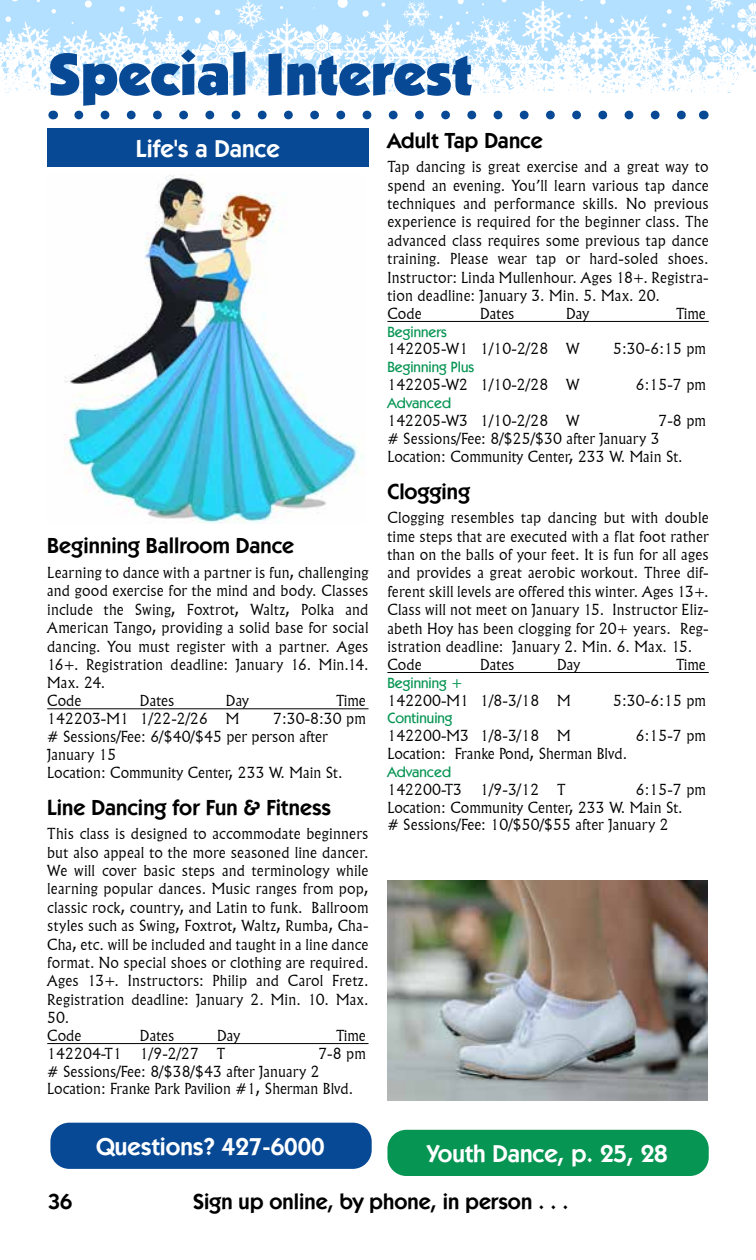
<style>
.page{position:relative;width:756px;height:1260px;background:#fff}
.page>*{position:absolute;margin:0;border:0;box-sizing:border-box;transform-origin:0 0}
.t1{font:900 59.5px "Kabel IT Cby BT";letter-spacing:-.005em;color:#074995}
.t2{font:600 24.5px "Kabel IT Cby BT";color:#fff}
.t3{font:600 21.88px "Kabel IT Cby BT";letter-spacing:.005em;color:#000}
.t4{font:300 14.88px/18.4px "Flareserif 821 BT";letter-spacing:.01em;color:#000}
.t5{font:500 14.88px "Kabel IT Cby BT";color:#079553}
</style>
<div class="page">
<div style="left:0;top:0;width:756px;height:134px;background:#b4e0ff"></div>
<svg style="left:0;top:12px;width:756px;height:122px;fill:#fff"></svg>
<svg style="left:235px;top:0;width:30px;height:30px"></svg>
<svg style="left:402px;top:1px;width:30px;height:26px"></svg>
<svg style="left:132px;top:5px;width:31px;height:31px"></svg>
<svg style="left:119px;top:6px;width:6px;height:6px"></svg>
<div style="left:85px;top:1px;width:7px;height:7px;background:#fff;border-radius:50%"></div>
<svg style="left:51px;top:9px;width:5px;height:5px"></svg>
<svg style="left:195px;top:18px;width:6px;height:5px"></svg>
<svg style="left:178px;top:16px;width:5px;height:5px"></svg>
<svg style="left:215px;top:10px;width:5px;height:5px"></svg>
<svg style="left:338px;top:0;width:10px;height:8px"></svg>
<svg style="left:381px;top:3px;width:4px;height:4px"></svg>
<div style="left:362px;top:11px;width:7px;height:6px;background:#fff;border-radius:50%"></div>
<svg style="left:458px;top:0;width:6px;height:4px"></svg>
<svg style="left:456px;top:22px;width:4px;height:3px"></svg>
<svg style="left:522px;top:1px;width:49px;height:50px"></svg>
<svg style="left:600px;top:0;width:6px;height:4px"></svg>
<svg style="left:610px;top:19px;width:4px;height:4px"></svg>
<svg style="left:667px;top:9px;width:5px;height:5px"></svg>
<svg style="left:682px;top:16px;width:4px;height:4px"></svg>
<svg style="left:662px;top:23px;width:4px;height:4px"></svg>
<svg style="left:686px;top:5px;width:5px;height:5px"></svg>
<svg style="left:6px;top:16px;width:5px;height:6px"></svg>
<svg style="left:703px;top:0;width:53px;height:38px"></svg>
<hr style="left:47px;top:708px;width:322px;height:1px;background:#000">
<hr style="left:47px;top:1043px;width:322px;height:1px;background:#000">
<div style="left:387px;top:1130px;width:322px;height:46px;background:#079553;border-radius:19px"></div>
<div style="left:50px;top:1123px;width:322px;height:46px;background:#074995;border-radius:19px"></div>
<div style="left:47px;top:128px;width:322px;height:39px;background:#074995"></div>
<hr style="left:387px;top:321px;width:322px;height:1px;background:#000">
<hr style="left:387px;top:672px;width:322px;height:1px;background:#000">
<svg style="left:79px;top:111px;width:611px;height:8px;background:#b9cce1"></svg>
<img style="left:64px;top:175px;width:299px;height:349px">
<img style="left:387px;top:880px;width:320px;height:220px">
<h1 class="t1" style="left:48px;top:38px;width:426px">Special Interest</h1>
<h2 class="t2" style="left:136px;top:133px;width:145px">Life's a Dance</h2>
<h3 class="t3" style="left:387px;top:127px;width:157px">Adult Tap Dance</h3>
<p class="t4" style="left:387px;top:157px;width:323px">Tap dancing is great exercise and a great way to spend an evening. You’ll learn various tap dance techniques and performance skills. No previous experience is required for the beginner class. The advanced class requires some previous tap dance training. Please wear tap or hard-soled shoes.<br>Instructor: Linda Mullenhour. Ages 18+. Registra&shy;tion deadline: January 3. Min. 5. Max. 20.<br>Code</p>
<p class="t4" style="left:480px;top:304px;width:36px">Dates</p>
<p class="t4" style="left:566px;top:304px;width:25px">Day</p>
<p class="t4" style="left:676px;top:304px;width:31px">Time</p>
<h3 class="t3" style="left:47px;top:532px;width:248px">Beginning Ballroom Dance</h3>
<p class="t4" style="left:47px;top:563px;width:323px">Learning to dance with a partner is fun, challenging and good exercise for the mind and body. Classes include the Swing, Foxtrot, Waltz, Polka and American Tango, providing a solid base for social dancing. You must register with a partner. Ages 16+. Registration deadline: January 16. Min.14.<br>Max. 24.<br>Code</p>
<p class="t4" style="left:140px;top:691px;width:36px">Dates</p>
<p class="t4" style="left:226px;top:691px;width:25px">Day</p>
<p class="t4" style="left:336px;top:691px;width:31px">Time</p>
<p class="t4" style="left:47px;top:709px;width:194px">142203-M1 1/22-2/26 M</p>
<p class="t4" style="left:47px;top:709px;width:320px;line-height:17.8px;text-indent:226px">7:30-8:30 pm # Sessions/Fee: 6/$40/$45 per person after<br>January 15<br>Location: Community Center, 233 W. Main St.</p>
<h3 class="t3" style="left:47px;top:794px;width:286px">Line Dancing for Fun &amp; Fitness</h3>
<p class="t4" style="left:47px;top:824px;width:323px">This class is designed to accommodate beginners but also appeal to the more seasoned line dancer.<br>We will cover basic steps and terminology while learning popular dances. Music ranges from pop, classic rock, country, and Latin to funk. Ballroom styles such as Swing, Foxtrot, Waltz, Rumba, Cha-Cha, etc. will be included and taught in a line dance format. No special shoes or clothing are required.<br>Ages 13+. Instructors: Philip and Carol Fretz.<br>Registration deadline: January 2. Min. 10. Max.<br>50.<br>Code</p>
<p class="t4" style="left:140px;top:1026px;width:36px">Dates</p>
<p class="t4" style="left:217px;top:1026px;width:25px">Day</p>
<p class="t4" style="left:336px;top:1026px;width:31px">Time</p>
<p class="t4" style="left:47px;top:1044px;width:180px">142204-T1 1/9-2/27 T</p>
<p class="t4" style="left:47px;top:1044px;width:320px;line-height:17.8px;text-indent:271px">7-8 pm # Sessions/Fee: 8/$38/$43 after January 2<br>Location: Franke Park Pavilion #1, Sherman Blvd.</p>
<p class="t5" style="left:387px;top:322px;width:61px">Beginners</p>
<p class="t4" style="left:387px;top:340px;width:194px">142205-W1 1/10-2/28 W</p>
<p class="t4" style="left:613px;top:340px;width:94px">5:30-6:15 pm</p>
<p class="t5" style="left:387px;top:358px;width:88px">Beginning Plus</p>
<p class="t4" style="left:387px;top:375px;width:194px">142205-W2 1/10-2/28 W</p>
<p class="t4" style="left:636px;top:375px;width:71px">6:15-7 pm</p>
<p class="t5" style="left:387px;top:394px;width:65px">Advanced</p>
<p class="t4" style="left:387px;top:411px;width:194px">142205-W3 1/10-2/28 W</p>
<p class="t4" style="left:387px;top:411px;width:320px;line-height:17.8px;text-indent:271px">7-8 pm # Sessions/Fee: 8/$25/$30 after January 3<br>Location: Community Center, 233 W. Main St.</p>
<h3 class="t3" style="left:387px;top:478px;width:84px">Clogging</h3>
<p class="t4" style="left:387px;top:508px;width:323px">Clogging resembles tap dancing but with double time steps that are executed with a flat foot rather than on the balls of your feet. It is fun for all ages and provides a great aerobic workout. Three dif&shy;ferent skill levels are offered this winter. Ages 13+.<br>Class will not meet on January 15. Instructor Eliz&shy;abeth Hoy has been clogging for 20+ years. Reg&shy;istration deadline: January 2. Min. 6. Max. 15.<br>Code</p>
<p class="t4" style="left:480px;top:655px;width:36px">Dates</p>
<p class="t4" style="left:557px;top:655px;width:25px">Day</p>
<p class="t4" style="left:676px;top:655px;width:31px">Time</p>
<p class="t5" style="left:387px;top:673px;width:77px">Beginning +</p>
<p class="t4" style="left:387px;top:691px;width:185px">142200-M1 1/8-3/18 M</p>
<p class="t4" style="left:613px;top:691px;width:94px">5:30-6:15 pm</p>
<p class="t5" style="left:387px;top:709px;width:67px">Continuing</p>
<p class="t4" style="left:387px;top:726px;width:185px">142200-M3 1/8-3/18 M</p>
<p class="t4" style="left:636px;top:726px;width:71px">6:15-7 pm</p>
<p class="t4" style="left:387px;top:744px;width:241px">Location: Franke Pond, Sherman Blvd.</p>
<p class="t5" style="left:387px;top:763px;width:65px">Advanced</p>
<p class="t4" style="left:387px;top:780px;width:180px">142200-T3 1/9-3/12 T</p>
<p class="t4" style="left:387px;top:780px;width:320px;line-height:17.8px;text-indent:249px">6:15-7 pm<br>Location: Community Center, 233 W. Main St.<br># Sessions/Fee: 10/$50/$55 after January 2</p>
<h2 class="t2" style="left:96px;top:1131px;width:230px">Questions? 427-6000</h2>
<h2 class="t2" style="left:427px;top:1139px;width:242px">Youth Dance, p. 25, 28</h2>
<h3 class="t3" style="left:48px;top:1188px;width:25px">36</h3>
<h3 class="t3" style="left:193px;top:1188px;width:377px">Sign up online, by phone, in person . . .</h3>
</div>
